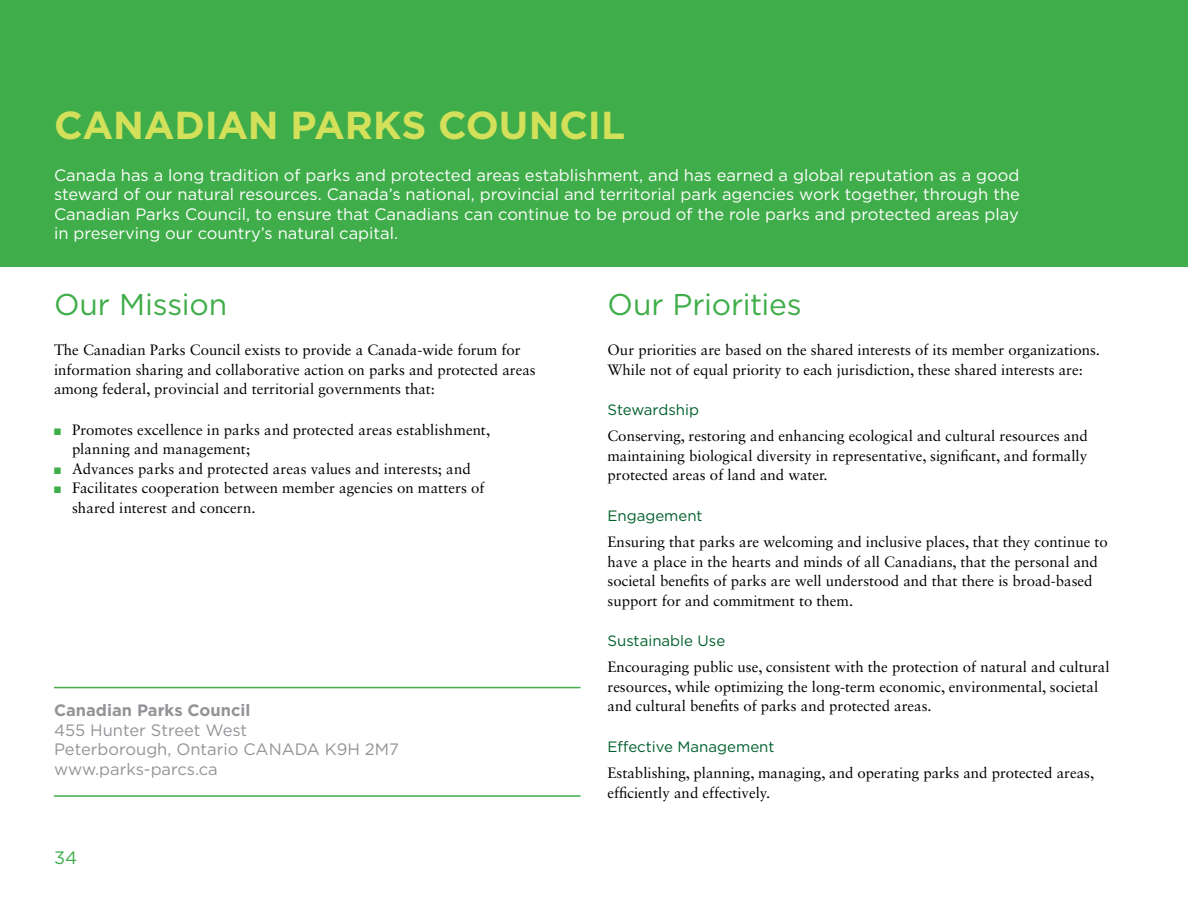
<style>
.page{position:relative;width:1188px;height:918px;background:#fff}
.page>*{position:absolute;margin:0;border:0;box-sizing:border-box;transform-origin:0 0}
.t1{font:700 39px "Gotham";letter-spacing:-.005em;color:#d3e05a}
.t2{font:30px "Gotham";letter-spacing:-.01em;color:#3fad49}
.t3{font:18px "Gotham";color:#3fad49}
.Section_Intro_Paragr{font:16.5px/19.5px "Gotham";color:#fff;text-align:justify}
.Section_Intro_Paragr-2{font:16.5px/19.5px "Gotham";color:#939498}
.Main_Paragraph{font:15px/19.5px "Sabon LT Std";color:#000}
.t4{font:15px "Gotham";color:#00602c}
.s1{font-family:"Monotype Sorts";font-size:9px;color:#3fad49}
.s2{font-weight:700}
</style>
<div class="page">
<div style="left:0;top:0;width:1188px;height:267px;background:#3fad49"></div>
<hr style="left:54px;top:687px;width:527px;height:1px;background:#3fad49">
<hr style="left:54px;top:795px;width:527px;height:2px;background:#3fad49">
<h1 class="t1" style="left:54px;top:100px;width:573px">CANADIAN PARKS COUNCIL</h1>
<p class="Section_Intro_Paragr" style="left:54px;top:165px;width:967px">Canada has a long tradition of parks and protected areas establishment, and has earned a global reputation as a good steward of our natural resources. Canada’s national, provincial and territorial park agencies work together, through the Canadian Parks Council, to ensure that Canadians can continue to be proud of the role parks and protected areas play in preserving our country’s natural capital.</p>
<h2 class="t2" style="left:54px;top:285px;width:175px">Our Mission</h2>
<p class="Main_Paragraph" style="left:54px;top:340px;width:483px">The Canadian Parks Council exists to provide a Canada-wide forum for information sharing and collaborative action on parks and protected areas among federal, provincial and territorial governments that:</p>
<p class="Main_Paragraph" style="left:72px;top:420px;width:420px;text-indent:-18px"><span class="s1">Q</span> Promotes excellence in parks and protected areas establishment, planning and management;</p>
<p class="Main_Paragraph" style="left:54px;top:459px;width:418px"><span class="s1">Q</span> Advances parks and protected areas values and interests; and</p>
<p class="Main_Paragraph" style="left:72px;top:478px;width:414px;text-indent:-18px"><span class="s1">Q</span> Facilitates cooperation between member agencies on matters of shared interest and concern.</p>
<p class="Section_Intro_Paragr-2" style="left:54px;top:700px;width:346px"><span class="s2">Canadian Parks Council<br></span>455 Hunter Street West<br>Peterborough, Ontario CANADA K9H 2M7 www.parks-parcs.ca</p>
<p class="t3" style="left:54px;top:846px;width:25px">34</p>
<h2 class="t2" style="left:608px;top:285px;width:196px">Our Priorities</h2>
<p class="Main_Paragraph" style="left:608px;top:340px;width:494px">Our priorities are based on the shared interests of its member organizations.<br>While not of equal priority to each jurisdiction, these shared interests are:</p>
<h3 class="t4" style="left:608px;top:400px;width:93px">Stewardship</h3>
<p class="Main_Paragraph" style="left:608px;top:426px;width:482px;text-align:justify">Conserving, restoring and enhancing ecological and cultural resources and maintaining biological diversity in representative, significant, and formally protected areas of land and water.</p>
<h3 class="t4" style="left:608px;top:506px;width:97px">Engagement</h3>
<p class="Main_Paragraph" style="left:608px;top:532px;width:502px">Ensuring that parks are welcoming and inclusive places, that they continue to have a place in the hearts and minds of all Canadians, that the personal and societal benefits of parks are well understood and that there is broad-based support for and commitment to them.</p>
<h3 class="t4" style="left:608px;top:631px;width:119px">Sustainable Use</h3>
<p class="Main_Paragraph" style="left:608px;top:657px;width:504px">Encouraging public use, consistent with the protection of natural and cultural resources, while optimizing the long-term economic, environmental, societal and cultural benefits of parks and protected areas.</p>
<h3 class="t4" style="left:608px;top:737px;width:169px">Effective Management</h3>
<p class="Main_Paragraph" style="left:608px;top:763px;width:488px">Establishing, planning, managing, and operating parks and protected areas, efficiently and effectively.</p>
</div>
